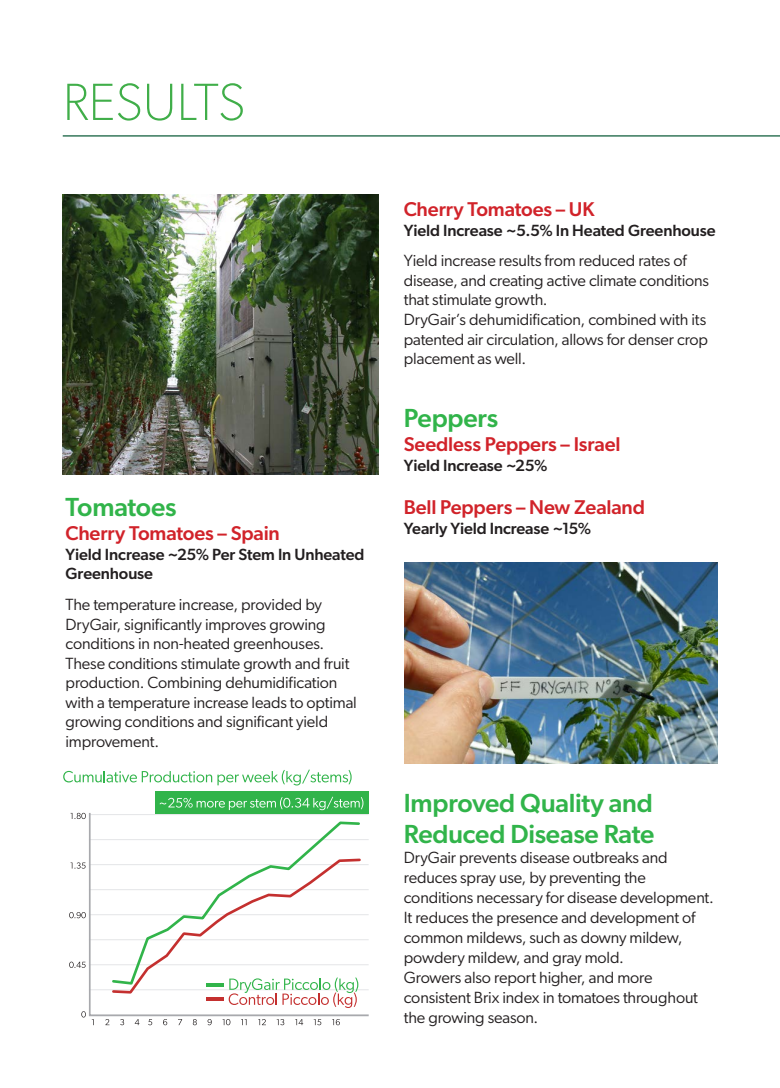
<style>
.page{position:relative;width:780px;height:1088px;background:#fff}
.page>*{position:absolute;margin:0;border:0;box-sizing:border-box;transform-origin:0 0}
.t1{font:100 52.5px "Gibson";color:#40ae49}
.P14{font:500 26.25px/31.5px "Gibson";letter-spacing:-.01em;color:#31b44a}
.P14-2{font:500 20px "Gibson";letter-spacing:-.005em;color:#d1232a}
.P14-3{font:16.25px/19.5px "Gibson";letter-spacing:-.01em;color:#231f20}
.P14-4{font:500 16.25px/19.5px "Gibson";letter-spacing:-.005em;color:#231f20}
</style>
<div class="page">
<hr style="left:63px;top:135px;width:717px;height:2px;background:#0e5c3a">
<img style="left:63px;top:195px;width:315px;height:279px">
<img style="left:404px;top:563px;width:313px;height:201px">
<svg style="left:63px;top:769px;width:288px;height:16px"></svg>
<svg style="left:89px;top:813px;width:280px;height:204px"></svg>
<svg style="left:71px;top:813px;width:15px;height:6px"></svg>
<svg style="left:71px;top:862px;width:15px;height:7px"></svg>
<svg style="left:69px;top:912px;width:17px;height:6px"></svg>
<svg style="left:69px;top:961px;width:17px;height:7px"></svg>
<svg style="left:81px;top:1011px;width:5px;height:6px"></svg>
<svg style="left:229px;top:995px;width:129px;height:13px"></svg>
<hr style="left:206px;top:997px;width:17px;height:4px;background:#c4302f">
<svg style="left:111px;top:857px;width:251px;height:138px"></svg>
<svg style="left:110px;top:820px;width:251px;height:166px"></svg>
<svg style="left:105px;top:1019px;width:4px;height:6px"></svg>
<svg style="left:120px;top:1019px;width:4px;height:6px"></svg>
<svg style="left:135px;top:1019px;width:4px;height:6px"></svg>
<svg style="left:148px;top:1019px;width:4px;height:6px"></svg>
<svg style="left:163px;top:1019px;width:4px;height:6px"></svg>
<svg style="left:178px;top:1019px;width:4px;height:6px"></svg>
<svg style="left:193px;top:1019px;width:4px;height:6px"></svg>
<svg style="left:207px;top:1019px;width:5px;height:6px"></svg>
<svg style="left:222px;top:1019px;width:8px;height:6px"></svg>
<svg style="left:241px;top:1019px;width:5px;height:6px"></svg>
<svg style="left:258px;top:1019px;width:8px;height:6px"></svg>
<svg style="left:277px;top:1019px;width:7px;height:6px"></svg>
<svg style="left:295px;top:1019px;width:8px;height:6px"></svg>
<svg style="left:314px;top:1019px;width:7px;height:6px"></svg>
<svg style="left:332px;top:1019px;width:8px;height:6px"></svg>
<div style="left:155px;top:791px;width:214px;height:23px;background:#31b44a"></div>
<svg style="left:159px;top:796px;width:204px;height:14px"></svg>
<p class="t1" style="left:63px;top:70px;width:184px">RESULTS</p>
<p class="P14" style="left:66px;top:491px;width:112px">Tomatoes</p>
<p class="P14-2" style="left:66px;top:521px;width:216px">Cherry Tomatoes – Spain</p>
<p class="P14-4" style="left:66px;top:544px;width:300px">Yield Increase ~25% Per Stem In Unheated<br>Greenhouse</p>
<p class="P14-3" style="left:66px;top:594px;width:293px">The temperature increase, provided by DryGair, significantly improves growing conditions in non-heated greenhouses.<br>These conditions stimulate growth and fruit production. Combining dehumidification with a temperature increase leads to optimal growing conditions and significant yield improvement.</p>
<p class="P14-2" style="left:404px;top:197px;width:192px">Cherry Tomatoes – UK</p>
<p class="P14-4" style="left:404px;top:220px;width:313px">Yield Increase ~5.5% In Heated Greenhouse</p>
<p class="P14-3" style="left:404px;top:251px;width:307px">Yield increase results from reduced rates of disease, and creating active climate conditions that stimulate growth.</p>
<p class="P14-3" style="left:404px;top:309px;width:306px;text-align:justify">DryGair’s dehumidification, combined with its patented air circulation, allows for denser crop placement as well.</p>
<p class="P14" style="left:404px;top:402px;width:96px">Peppers</p>
<p class="P14-2" style="left:404px;top:432px;width:218px">Seedless Peppers – Israel</p>
<p class="P14-4" style="left:404px;top:455px;width:145px">Yield Increase ~25%</p>
<p class="P14-2" style="left:404px;top:495px;width:243px">Bell Peppers – New Zealand</p>
<p class="P14-4" style="left:404px;top:518px;width:189px">Yearly Yield Increase ~15%</p>
<p class="P14" style="left:404px;top:786px;width:252px">Improved Quality and<br>Reduced Disease Rate</p>
<p class="P14-3" style="left:404px;top:847px;width:311px;line-height:20px">DryGair prevents disease outbreaks and reduces spray use, by preventing the conditions necessary for disease development.<br>It reduces the presence and development of common mildews, such as downy mildew, powdery mildew, and gray mold.</p>
<p class="P14-3" style="left:404px;top:967px;width:296px;line-height:20px">Growers also report higher, and more consistent Brix index in tomatoes throughout the growing season.</p>
</div>
